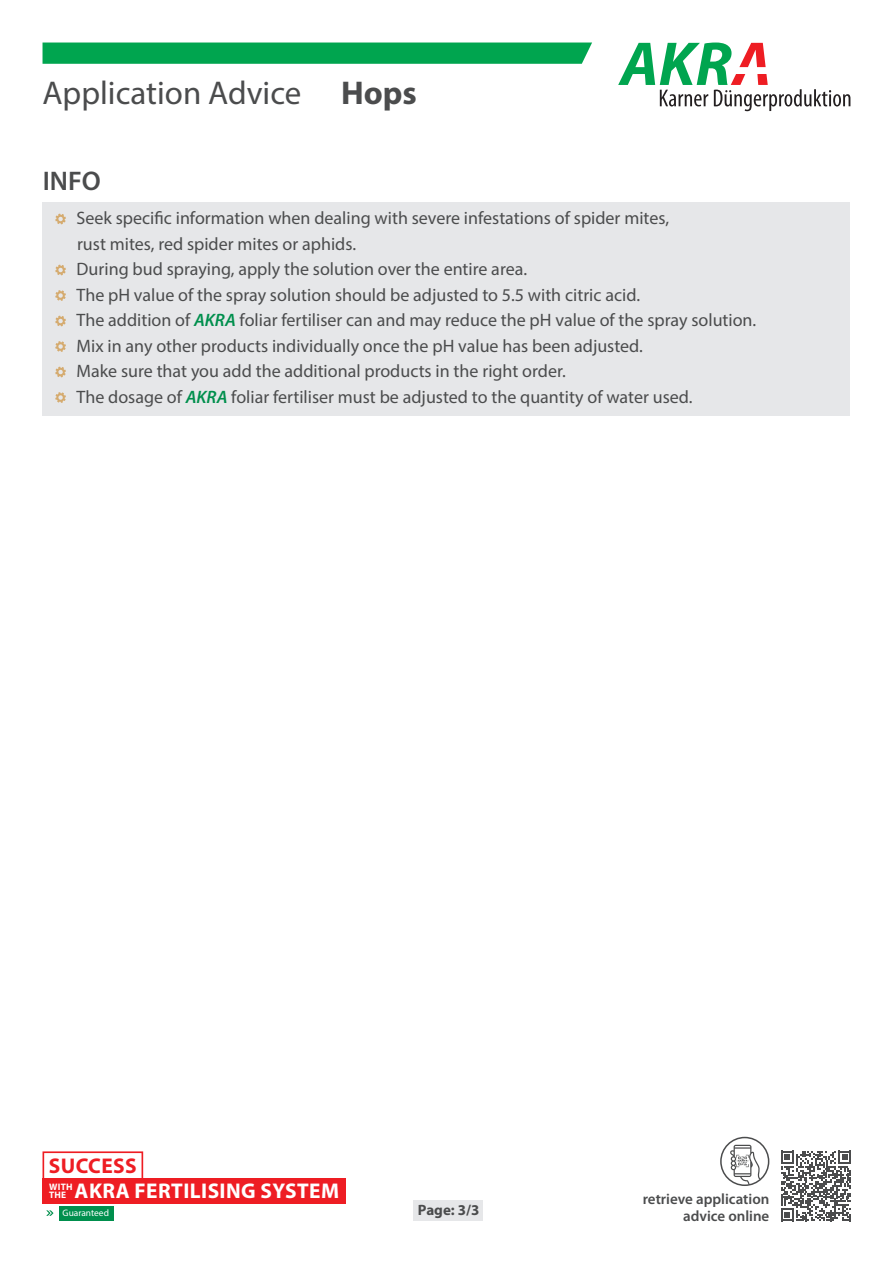
<style>
.page{position:relative;width:893px;height:1263px;background:#fff}
.page>*{position:absolute;margin:0;border:0;box-sizing:border-box;transform-origin:0 0}
.t1{font:33px "Myriad Pro";color:#4b4c4d}
.t2{font:700 33px "Myriad Pro";color:#4b4c4d}
.t3{font:600 27px "Myriad Pro";color:#4b4c4d}
.t4{font:700 21.3px "Myriad Pro";letter-spacing:.02em;color:#fff}
.t5{font:700 21.3px "Myriad Pro";letter-spacing:.02em;color:#ee1d23}
.t6{font:18px/25.5px "Myriad Pro";color:#4b4c4d}
.t7{font:600 15px/16.5px "Myriad Pro";color:#4b4c4d;text-align:right}
.t8{font:700 15px "Myriad Pro";color:#4b4c4d}
.t9{font:9.45px "Myriad Pro";color:#fff}
.t10{font:700 9.45px/7.8px "Myriad Pro";letter-spacing:.02em;color:#fff}
.s1{font-weight:600;font-style:italic;color:#008f4d}
</style>
<div class="page">
<div style="left:43px;top:43px;width:549px;height:21px;background:#00a54f"></div>
<svg style="left:618px;top:43px;width:232px;height:68px"></svg>
<div style="left:720px;top:1137px;width:49px;height:49px;border:2px solid #4b4c4d;border-radius:50%"></div>
<svg style="left:730px;top:1145px;width:30px;height:39px"></svg>
<div style="left:59px;top:1206px;width:54px;height:14px;background:#008f4d"></div>
<svg style="left:46px;top:1210px;width:8px;height:6px"></svg>
<div style="left:43px;top:1151px;width:100px;height:29px;background:#fff;border:2px solid #ee1d23"></div>
<div style="left:43px;top:1179px;width:303px;height:25px;background:#ee1d23"></div>
<div style="left:43px;top:202px;width:807px;height:61px;background:#e6e7e9"></div>
<div style="left:43px;top:253px;width:807px;height:35px;background:#e6e7e9"></div>
<div style="left:43px;top:279px;width:807px;height:35px;background:#e6e7e9"></div>
<div style="left:43px;top:304px;width:807px;height:35px;background:#e6e7e9"></div>
<div style="left:43px;top:330px;width:807px;height:35px;background:#e6e7e9"></div>
<div style="left:43px;top:355px;width:807px;height:35px;background:#e6e7e9"></div>
<div style="left:43px;top:381px;width:807px;height:35px;background:#e6e7e9"></div>
<svg style="left:55px;top:214px;width:11px;height:10px"></svg>
<svg style="left:55px;top:265px;width:11px;height:10px"></svg>
<svg style="left:55px;top:290px;width:11px;height:11px"></svg>
<svg style="left:55px;top:316px;width:11px;height:10px"></svg>
<svg style="left:55px;top:341px;width:11px;height:11px"></svg>
<svg style="left:55px;top:367px;width:11px;height:10px"></svg>
<svg style="left:55px;top:392px;width:11px;height:11px"></svg>
<svg style="left:781px;top:1151px;width:70px;height:70px"></svg>
<div style="left:413px;top:1199px;width:69px;height:21px;background:#e6e7e9"></div>
<h1 class="t1" style="left:43px;top:73px;width:260px">Application Advice</h1>
<h1 class="t2" style="left:341px;top:72px;width:77px">Hops</h1>
<h2 class="t3" style="left:43px;top:164px;width:60px">INFO</h2>
<p class="t6" style="left:77px;top:205px;width:681px">Seek specific information when dealing with severe infestations of spider mites,<br>rust mites, red spider mites or aphids.<br>During bud spraying, apply the solution over the entire area.<br>The pH value of the spray solution should be adjusted to 5.5 with citric acid.<br>The addition of <span class="s1">AKRA</span> foliar fertiliser can and may reduce the pH value of the spray solution.<br>Mix in any other products individually once the pH value has been adjusted.<br>Make sure that you add the additional products in the right order.<br>The dosage of <span class="s1">AKRA</span> foliar fertiliser must be adjusted to the quantity of water used.</p>
<p class="t5" style="left:49px;top:1152px;width:89px">SUCCESS</p>
<p class="t10" style="left:49px;top:1183px;width:25px">WITH<br>THE</p>
<p class="t4" style="left:75px;top:1177px;width:266px">AKRA FERTILISING SYSTEM</p>
<p class="t9" style="left:63px;top:1207px;width:48px">Guaranteed</p>
<p class="t8" style="left:418px;top:1200px;width:63px">Page: 3/3</p>
<p class="t7" style="left:643px;top:1190px;width:128px">retrieve application advice online</p>
</div>
